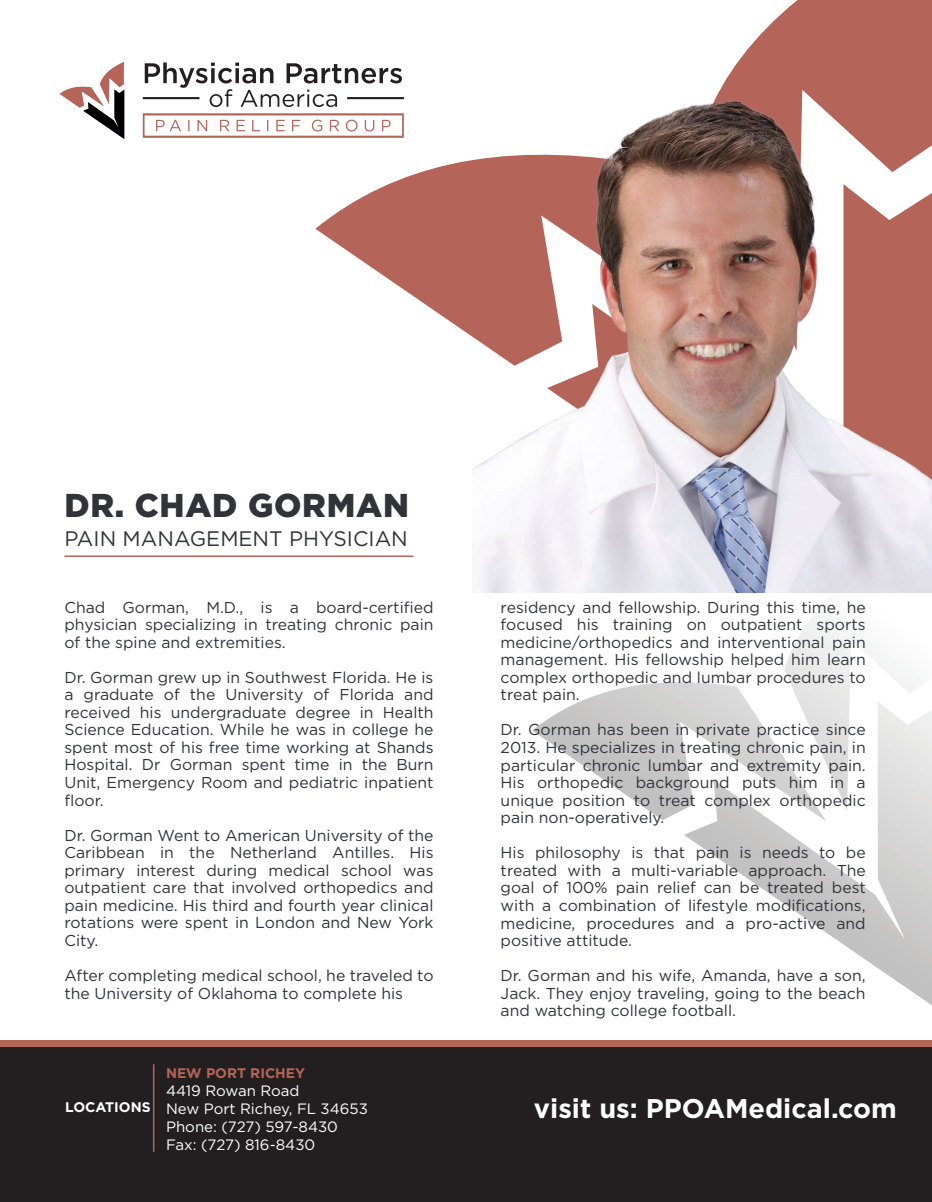
<style>
.page{position:relative;width:932px;height:1202px;background:#fff}
.page>*{position:absolute;margin:0;border:0;box-sizing:border-box;transform-origin:0 0}
.t1{font:900 33px "Gotham";letter-spacing:.02em;color:#323339}
.t2{font:700 27px "Gotham";color:#fff}
.t3{font:21px "Gotham";color:#323339}
.t4{font:15.75px/17.5px "Gotham";color:#323339;text-align:justify}
.t5{font:15px/18px "Gotham";color:#fff}
.t6{font:700 13.95px "Gotham";color:#fff}
.t7{font:700 13.8px "Gotham";color:#b46458}
</style>
<div class="page">
<svg style="left:315px;top:160px;width:157px;height:177px;fill:#b46458"></svg>
<svg style="left:788px;top:0;width:144px;height:8px"></svg>
<svg style="left:532px;top:592px;width:400px;height:228px"></svg>
<svg style="left:684px;top:701px;width:248px;height:304px"></svg>
<div style="left:0;top:1046px;width:932px;height:156px;background:#231f20"></div>
<div style="left:0;top:1040px;width:932px;height:6px;background:#b46458"></div>
<hr style="left:153px;top:1064px;width:1px;height:87px;background:#b46458">
<hr style="left:64px;top:555px;width:349px;height:2px;background:#b46458">
<svg style="left:60px;top:62px;width:65px;height:77px"></svg>
<svg style="left:145px;top:62px;width:257px;height:45px"></svg>
<hr style="left:347px;top:97px;width:57px;height:2px;background:#231f20">
<hr style="left:143px;top:97px;width:56px;height:2px;background:#231f20">
<svg style="left:143px;top:113px;width:261px;height:25px"></svg>
<img style="left:472px;top:8px;width:460px;height:584px">
<h1 class="t1" style="left:64px;top:483px;width:346px">DR. CHAD GORMAN</h1>
<h3 class="t3" style="left:64px;top:525px;width:345px">PAIN MANAGEMENT PHYSICIAN</h3>
<p class="t4" style="left:64px;top:598px;width:370px">Chad Gorman, M.D., is a board-certified physician specializing in treating chronic pain of the spine and extremities.</p>
<p class="t4" style="left:64px;top:668px;width:370px">Dr. Gorman grew up in Southwest Florida. He is a graduate of the University of Florida and received his undergraduate degree in Health Science Education. While he was in college he spent most of his free time working at Shands Hospital. Dr Gorman spent time in the Burn Unit, Emergency Room and pediatric inpatient floor.</p>
<p class="t4" style="left:64px;top:826px;width:370px">Dr. Gorman Went to American University of the Caribbean in the Netherland Antilles. His primary interest during medical school was outpatient care that involved orthopedics and pain medicine. His third and fourth year clinical rotations were spent in London and New York City.</p>
<p class="t4" style="left:64px;top:966px;width:370px">After completing medical school, he traveled to the University of Oklahoma to complete his</p>
<p class="t4" style="left:500px;top:598px;width:366px">residency and fellowship. During this time, he focused his training on outpatient sports medicine/orthopedics and interventional pain management. His fellowship helped him learn complex orthopedic and lumbar procedures to treat pain.</p>
<p class="t4" style="left:500px;top:720px;width:366px">Dr. Gorman has been in private practice since 2013. He specializes in treating chronic pain, in particular chronic lumbar and extremity pain.<br>His orthopedic background puts him in a unique position to treat complex orthopedic pain non-operatively.</p>
<p class="t4" style="left:500px;top:843px;width:366px">His philosophy is that pain is needs to be treated with a multi-variable approach. The goal of 100% pain relief can be treated best with a combination of lifestyle modifications, medicine, procedures and a pro-active and positive attitude.</p>
<p class="t4" style="left:500px;top:966px;width:366px">Dr. Gorman and his wife, Amanda, have a son, Jack. They enjoy traveling, going to the beach and watching college football.</p>
<p class="t7" style="left:166px;top:1063px;width:140px">NEW PORT RICHEY</p>
<p class="t5" style="left:166px;top:1080px;width:203px">4419 Rowan Road<br>New Port Richey, FL 34653<br>Phone: (727) 597-8430<br>Fax: (727) 816-8430</p>
<p class="t6" style="left:65px;top:1098px;width:87px">LOCATIONS</p>
<h2 class="t2" style="left:534px;top:1090px;width:364px">visit us: PPOAMedical.com</h2>
</div>
